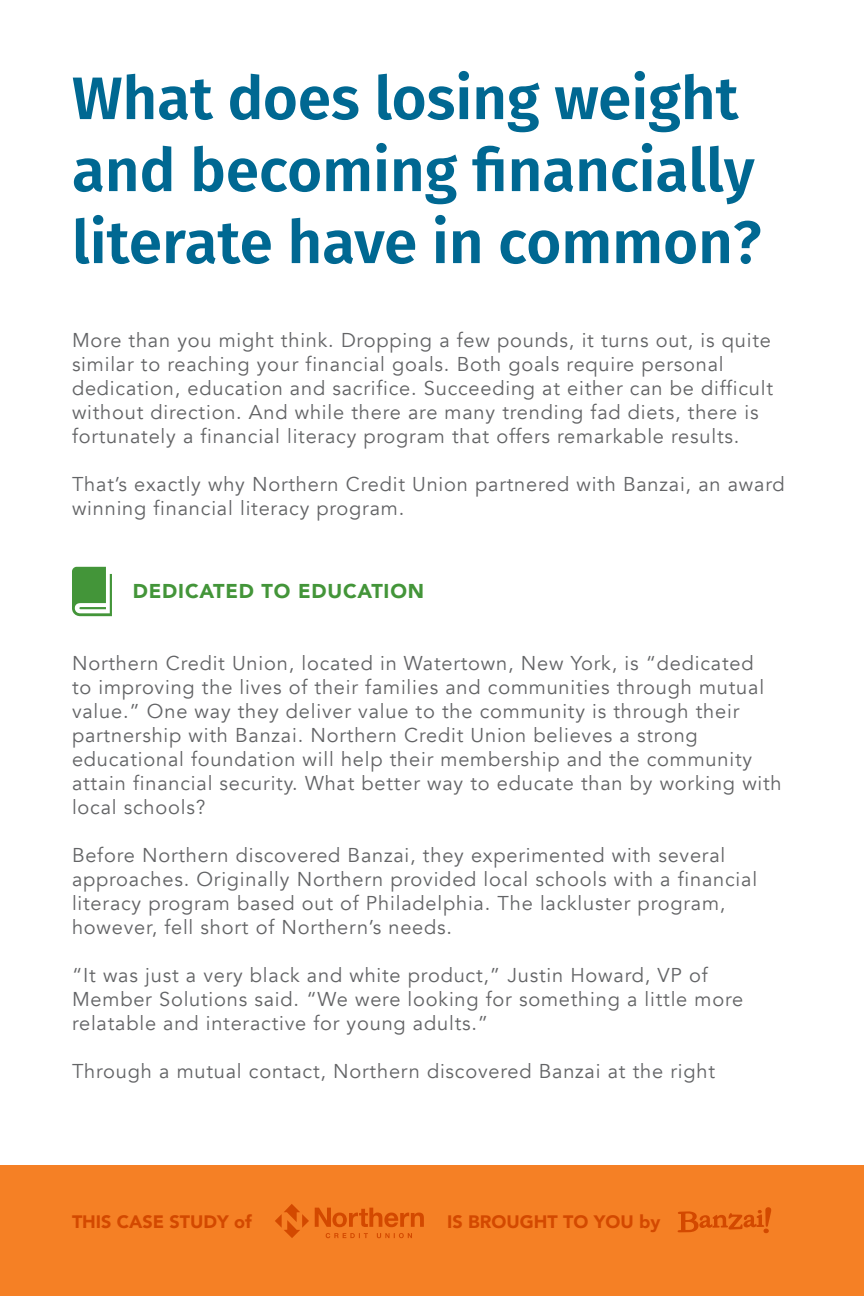
<style>
.page{position:relative;width:864px;height:1296px;background:#fff}
.page>*{position:absolute;margin:0;border:0;box-sizing:border-box;transform-origin:0 0}
.t1{font:600 60px/72px "Fira Sans";color:#006892}
.t2{font:20px/24px "Avenir";letter-spacing:.04em;color:#636466}
.t3{font:900 20px "Avenir";letter-spacing:.04em;color:#439539}
.t4{font:900 18px "Avenir";color:#d34900}
</style>
<div class="page">
<svg style="left:72px;top:567px;width:40px;height:49px"></svg>
<div style="left:0;top:1166px;width:864px;height:130px;background:#f58025"></div>
<svg style="left:678px;top:1207px;width:94px;height:26px"></svg>
<svg style="left:275px;top:1204px;width:149px;height:34px"></svg>
<h1 class="t1" style="left:72px;top:62px;width:691px">What does losing weight and becoming financially literate have in common?</h1>
<p class="t2" style="left:72px;top:328px;width:703px">More than you might think. Dropping a few pounds, it turns out, is quite similar to reaching your financial goals. Both goals require personal dedication, education and sacrifice. Succeeding at either can be difficult without direction. And while there are many trending fad diets, there is fortunately a financial literacy program that offers remarkable results.</p>
<p class="t2" style="left:72px;top:472px;width:714px">That’s exactly why Northern Credit Union partnered with Banzai, an award winning financial literacy program.</p>
<p class="t3" style="left:133px;top:574px;width:293px">DEDICATED TO EDUCATION</p>
<p class="t2" style="left:72px;top:652px;width:711px">Northern Credit Union, located in Watertown, New York, is “dedicated<br>to improving the lives of their families and communities through mutual value.” One way they deliver value to the community is through their partnership with Banzai. Northern Credit Union believes a strong educational foundation will help their membership and the community attain financial security. What better way to educate than by working with local schools?</p>
<p class="t2" style="left:72px;top:844px;width:687px">Before Northern discovered Banzai, they experimented with several approaches. Originally Northern provided local schools with a financial literacy program based out of Philadelphia. The lackluster program, however, fell short of Northern’s needs.</p>
<p class="t2" style="left:72px;top:964px;width:673px">“It was just a very black and white product,” Justin Howard, VP of<br>Member Solutions said. “We were looking for something a little more relatable and interactive for young adults.”</p>
<p class="t2" style="left:72px;top:1060px;width:645px">Through a mutual contact, Northern discovered Banzai at the right</p>
<p class="t4" style="left:72px;top:1206px;width:181px">THIS CASE STUDY of</p>
<p class="t4" style="left:447px;top:1206px;width:215px">IS BROUGHT TO YOU by</p>
</div>
